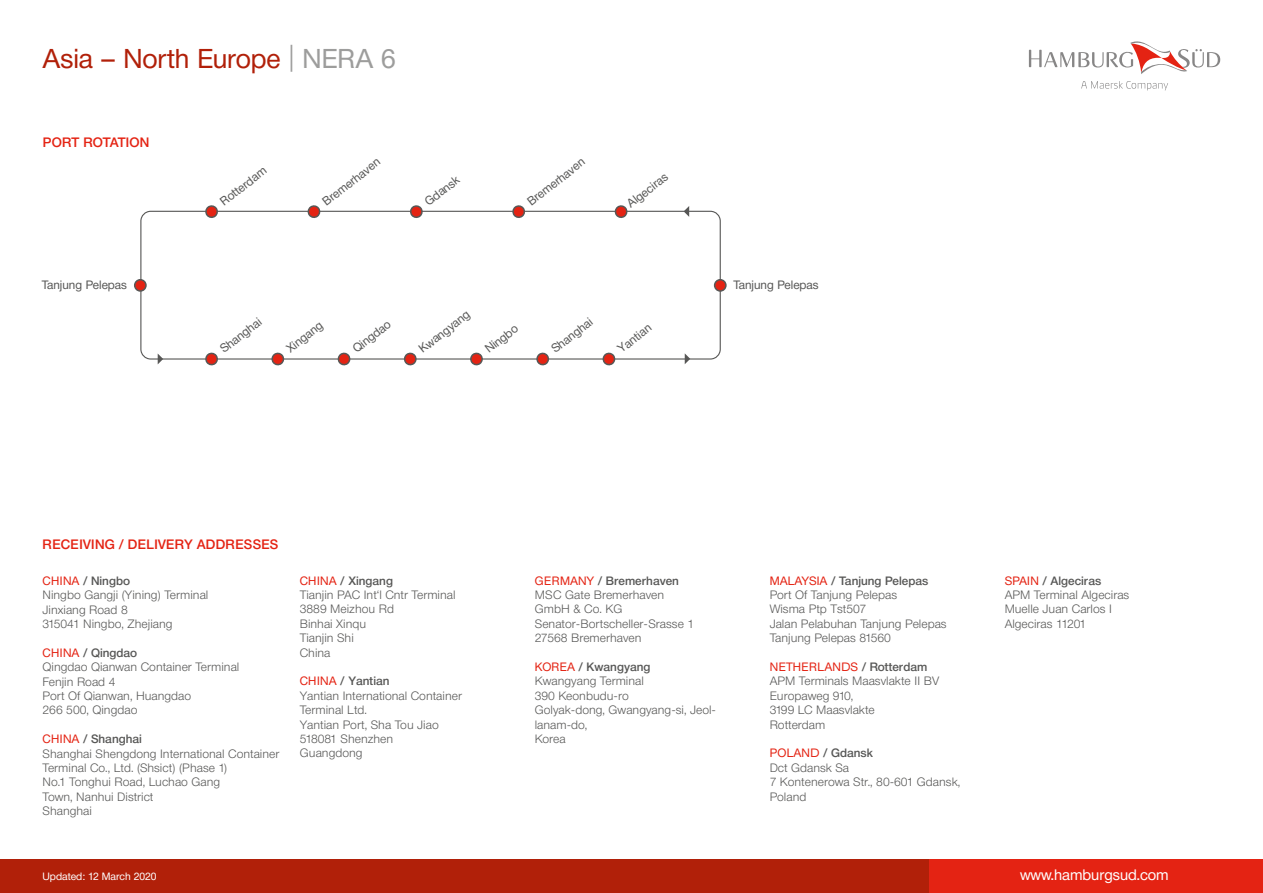
<style>
.page{position:relative;width:1263px;height:893px;background:#fff}
.page>*{position:absolute;margin:0;border:0;box-sizing:border-box;transform-origin:0 0}
.t1{font:27px "Neue Helvetica BQ";letter-spacing:-.005em;color:#b12009}
.t2{font:15px "Neue Helvetica BQ";color:#fff}
.t3{font:500 13.5px "Neue Helvetica BQ";letter-spacing:.02em;color:#e42313}
.t4{font:300 12px/14.4px "Neue Helvetica BQ";color:#575756}
.t5{font:12px "Neue Helvetica BQ";color:#575756}
.t6{font:10.5px "Neue Helvetica BQ";color:#fff}
.s1{color:#9d9d9c}
.s2{font-weight:400;color:#e42313}
.s3{font-weight:500}
</style>
<div class="page">
<svg style="left:1029px;top:41px;width:191px;height:33px"></svg>
<svg style="left:1081px;top:81px;width:87px;height:9px"></svg>
<div style="left:0;top:859px;width:929px;height:34px;background:#b12009"></div>
<div style="left:929px;top:859px;width:334px;height:34px;background:#e42313"></div>
<svg style="left:684px;top:206px;width:5px;height:11px"></svg>
<svg style="left:685px;top:353px;width:5px;height:11px"></svg>
<div style="left:140px;top:211px;width:581px;height:149px;border:1px solid #575756;border-radius:10px"></div>
<svg style="left:158px;top:354px;width:5px;height:10px"></svg>
<svg style="left:204px;top:205px;width:14px;height:13px"></svg>
<svg style="left:306px;top:205px;width:14px;height:13px"></svg>
<svg style="left:613px;top:205px;width:14px;height:13px"></svg>
<svg style="left:511px;top:205px;width:14px;height:13px"></svg>
<div style="left:135px;top:280px;width:11px;height:11px;background:#e42313;border-radius:50%"></div>
<div style="left:134px;top:279px;width:13px;height:13px;border:2px solid #575756;border-radius:50%"></div>
<div style="left:715px;top:280px;width:11px;height:11px;background:#e42313;border-radius:50%"></div>
<div style="left:714px;top:279px;width:13px;height:13px;border:2px solid #575756;border-radius:50%"></div>
<svg style="left:408px;top:205px;width:15px;height:13px"></svg>
<svg style="left:204px;top:352px;width:14px;height:14px"></svg>
<svg style="left:402px;top:352px;width:15px;height:14px"></svg>
<svg style="left:270px;top:352px;width:14px;height:14px"></svg>
<svg style="left:336px;top:352px;width:14px;height:14px"></svg>
<svg style="left:601px;top:352px;width:14px;height:14px"></svg>
<svg style="left:535px;top:352px;width:14px;height:14px"></svg>
<svg style="left:468px;top:352px;width:15px;height:14px"></svg>
<h1 class="t1" style="left:43px;top:42px;width:355px">Asia – North Europe <span class="s1">| NERA 6</span></h1>
<p class="t3" style="left:43px;top:133px;width:108px">PORT ROTATION</p>
<p class="t5" style="left:217px;top:197px;width:56px;rotate:-38deg">Rotterdam</p>
<p class="t5" style="left:319px;top:197px;width:71px;rotate:-38deg">Bremerhaven</p>
<p class="t5" style="left:524px;top:197px;width:71px;rotate:-38deg">Bremerhaven</p>
<p class="t5" style="left:422px;top:197px;width:42px;rotate:-38deg">Gdansk</p>
<p class="t5" style="left:624px;top:199px;width:50px;rotate:-38deg">Algeciras</p>
<p class="t5" style="left:42px;top:277px;width:86px">Tanjung Pelepas</p>
<p class="t5" style="left:734px;top:277px;width:86px">Tanjung Pelepas</p>
<p class="t5" style="left:217px;top:344px;width:50px;rotate:-38deg">Shanghai</p>
<p class="t5" style="left:283px;top:344px;width:44px;rotate:-38deg">Xingang</p>
<p class="t5" style="left:349px;top:344px;width:46px;rotate:-38deg">Qingdao</p>
<p class="t5" style="left:416px;top:344px;width:62px;rotate:-38deg">Kwangyang</p>
<p class="t5" style="left:482px;top:344px;width:40px;rotate:-38deg">Ningbo</p>
<p class="t5" style="left:548px;top:344px;width:50px;rotate:-38deg">Shanghai</p>
<p class="t5" style="left:614px;top:344px;width:41px;rotate:-38deg">Yantian</p>
<p class="t3" style="left:43px;top:536px;width:237px">RECEIVING / DELIVERY ADDRESSES</p>
<p class="t4" style="left:43px;top:573px;width:167px"><span class="s2">CHINA</span> <span class="s3">/ Ningbo<br></span>Ningbo Gangji (Yining) Terminal<br>Jinxiang Road 8<br>315041 Ningbo, Zhejiang</p>
<p class="t4" style="left:43px;top:645px;width:198px"><span class="s2">CHINA</span> <span class="s3">/ Qingdao<br></span>Qingdao Qianwan Container Terminal<br>Fenjin Road 4<br>Port Of Qianwan, Huangdao<br>266 500, Qingdao</p>
<p class="t4" style="left:43px;top:732px;width:238px"><span class="s2">CHINA</span> <span class="s3">/ Shanghai<br></span>Shanghai Shengdong International Container<br>Terminal Co., Ltd. (Shsict) (Phase 1)<br>No.1 Tonghui Road, Luchao Gang<br>Town, Nanhui District<br>Shanghai</p>
<p class="t4" style="left:300px;top:573px;width:157px"><span class="s2">CHINA</span> <span class="s3">/ Xingang<br></span>Tianjin PAC Int‘l Cntr Terminal<br>3889 Meizhou Rd<br>Binhai Xinqu<br>Tianjin Shi<br>China</p>
<p class="t4" style="left:300px;top:674px;width:164px"><span class="s2">CHINA</span> <span class="s3">/ Yantian<br></span>Yantian International Container<br>Terminal Ltd.<br>Yantian Port, Sha Tou Jiao<br>518081 Shenzhen<br>Guangdong</p>
<p class="t4" style="left:535px;top:573px;width:161px"><span class="s2">GERMANY</span> <span class="s3">/ Bremerhaven<br></span>MSC Gate Bremerhaven<br>GmbH &amp; Co. KG<br>Senator-Bortscheller-Srasse 1<br>27568 Bremerhaven</p>
<p class="t4" style="left:535px;top:660px;width:183px"><span class="s2">KOREA</span> <span class="s3">/ Kwangyang<br></span>Kwangyang Terminal<br>390 Keonbudu-ro<br>Golyak-dong, Gwangyang-si, Jeol&shy;lanam-do,<br>Korea</p>
<p class="t4" style="left:770px;top:573px;width:178px"><span class="s2">MALAYSIA</span> <span class="s3">/ Tanjung Pelepas<br></span>Port Of Tanjung Pelepas<br>Wisma Ptp Tst507<br>Jalan Pelabuhan Tanjung Pelepas<br>Tanjung Pelepas 81560</p>
<p class="t4" style="left:770px;top:660px;width:171px"><span class="s2">NETHERLANDS</span> <span class="s3">/ Rotterdam<br></span>APM Terminals Maasvlakte II BV<br>Europaweg 910,<br>3199 LC Maasvlakte<br>Rotterdam</p>
<p class="t4" style="left:770px;top:746px;width:192px"><span class="s2">POLAND</span> <span class="s3">/ Gdansk<br></span>Dct Gdansk Sa<br>7 Kontenerowa Str., 80-601 Gdansk,<br>Poland</p>
<p class="t4" style="left:1005px;top:573px;width:126px"><span class="s2">SPAIN</span> <span class="s3">/ Algeciras<br></span>APM Terminal Algeciras<br>Muelle Juan Carlos I<br>Algeciras 11201</p>
<p class="t6" style="left:43px;top:870px;width:115px">Updated: 12 March 2020</p>
<p class="t2" style="left:1020px;top:865px;width:150px">www.hamburgsud.com</p>
</div>
